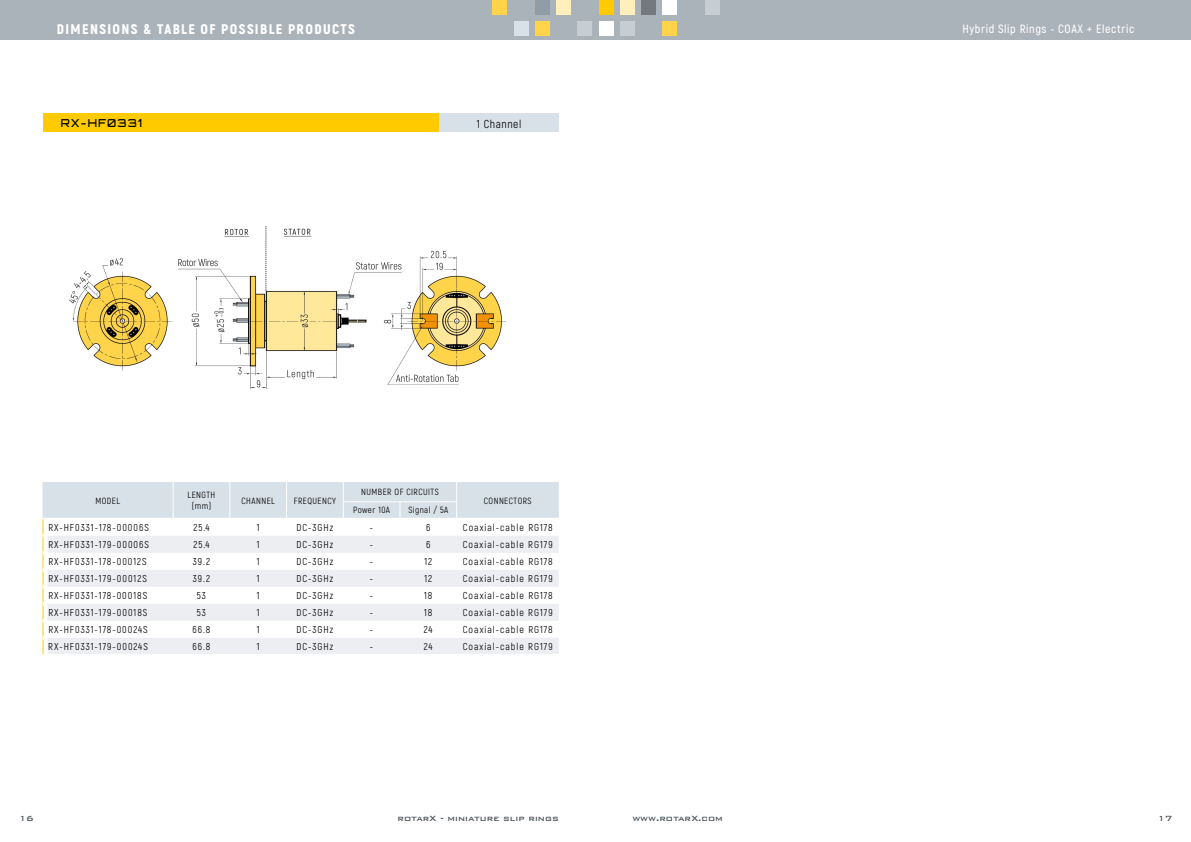
<style>
.page{position:relative;width:1191px;height:842px;background:#fff}
.page>*{position:absolute;margin:0;border:0;box-sizing:border-box;transform-origin:0 0}
.t1{font:900 14px "Akrobat";letter-spacing:.1em;color:#fff}
.t2{font:600 12px "Akrobat";letter-spacing:.05em;color:#fff}
.t3{font:11.5px "Akrobat";letter-spacing:.05em;color:#000}
.t4{font:500 11px "Orbitron";letter-spacing:.1em;color:#000}
.t5{font:10px "Akrobat";letter-spacing:.1em;color:#000}
.t6{font:500 10px "Bank Gothic BT";color:#4c565c}
.t7{font:9px/10.8px "Akrobat";letter-spacing:.05em;color:#000;text-align:center}
</style>
<div class="page">
<div style="left:0;top:0;width:1191px;height:40px;background:#aab3b9"></div>
<div style="left:705px;top:0;width:14px;height:14px;background:#c6ced3"></div>
<div style="left:663px;top:0;width:14px;height:14px;background:#fff"></div>
<div style="left:641px;top:0;width:15px;height:14px;background:#73797c"></div>
<div style="left:620px;top:0;width:14px;height:14px;background:#ffefbd"></div>
<div style="left:599px;top:0;width:14px;height:14px;background:#ffca00"></div>
<div style="left:663px;top:21px;width:14px;height:14px;background:#ffd44a"></div>
<div style="left:620px;top:21px;width:14px;height:14px;background:#c6ced3"></div>
<div style="left:599px;top:21px;width:14px;height:14px;background:#fff"></div>
<div style="left:493px;top:0;width:14px;height:14px;background:#ffd44a"></div>
<div style="left:535px;top:0;width:14px;height:14px;background:#909ca7"></div>
<div style="left:556px;top:0;width:14px;height:14px;background:#ffefbd"></div>
<div style="left:514px;top:21px;width:14px;height:14px;background:#d8e1e8"></div>
<div style="left:535px;top:21px;width:14px;height:14px;background:#ffd44a"></div>
<div style="left:578px;top:21px;width:14px;height:14px;background:#c6ced3"></div>
<img style="left:69px;top:227px;width:437px;height:163px">
<div style="left:43px;top:113px;width:396px;height:19px;background:#ffca00"></div>
<div style="left:439px;top:113px;width:119px;height:19px;background:#d8e1e8"></div>
<svg style="left:43px;top:482px;width:516px;height:173px"></svg>
<hr style="left:46px;top:654px;width:127px;height:2px;background:#fff">
<hr style="left:173px;top:654px;width:57px;height:2px;background:#fff">
<hr style="left:230px;top:654px;width:56px;height:2px;background:#fff">
<hr style="left:286px;top:654px;width:57px;height:2px;background:#fff">
<hr style="left:343px;top:654px;width:57px;height:2px;background:#fff">
<hr style="left:400px;top:654px;width:57px;height:2px;background:#fff">
<hr style="left:457px;top:654px;width:102px;height:2px;background:#fff">
<h1 class="t1" style="left:57px;top:20px;width:300px">DIMENSIONS &amp; TABLE OF POSSIBLE PRODUCTS</h1>
<p class="t2" style="left:962px;top:21px;width:173px">Hybrid Slip Rings - COAX + Electric</p>
<p class="t4" style="left:61px;top:116px;width:83px">RX-HF0331</p>
<p class="t3" style="left:477px;top:117px;width:46px">1 Channel</p>
<p class="t7" style="left:96px;top:495px;width:26px">MODEL</p>
<p class="t7" style="left:188px;top:490px;width:29px">LENGTH (mm)</p>
<p class="t7" style="left:241px;top:495px;width:35px">CHANNEL</p>
<p class="t7" style="left:294px;top:495px;width:44px">FREQUENCY</p>
<p class="t7" style="left:361px;top:486px;width:79px">NUMBER OF CIRCUITS</p>
<p class="t7" style="left:353px;top:505px;width:38px">Power 10A</p>
<p class="t7" style="left:408px;top:505px;width:41px">Signal / 5A</p>
<p class="t7" style="left:484px;top:495px;width:49px">CONNECTORS</p>
<p class="t5" style="left:48px;top:521px;width:102px">RX-HF0331-178-00006S</p>
<p class="t5" style="left:193px;top:521px;width:18px">25.4</p>
<p class="t5" style="left:257px;top:521px;width:4px">1</p>
<p class="t5" style="left:296px;top:521px;width:38px">DC-3GHz</p>
<p class="t5" style="left:370px;top:521px;width:5px">-</p>
<p class="t5" style="left:426px;top:521px;width:6px">6</p>
<p class="t5" style="left:463px;top:521px;width:91px">Coaxial-cable RG178</p>
<p class="t5" style="left:48px;top:538px;width:102px">RX-HF0331-179-00006S</p>
<p class="t5" style="left:193px;top:538px;width:18px">25.4</p>
<p class="t5" style="left:257px;top:538px;width:4px">1</p>
<p class="t5" style="left:296px;top:538px;width:38px">DC-3GHz</p>
<p class="t5" style="left:370px;top:538px;width:5px">-</p>
<p class="t5" style="left:426px;top:538px;width:6px">6</p>
<p class="t5" style="left:463px;top:538px;width:91px">Coaxial-cable RG179</p>
<p class="t5" style="left:48px;top:555px;width:100px">RX-HF0331-178-00012S</p>
<p class="t5" style="left:193px;top:555px;width:19px">39.2</p>
<p class="t5" style="left:257px;top:555px;width:4px">1</p>
<p class="t5" style="left:296px;top:555px;width:38px">DC-3GHz</p>
<p class="t5" style="left:370px;top:555px;width:5px">-</p>
<p class="t5" style="left:424px;top:555px;width:9px">12</p>
<p class="t5" style="left:463px;top:555px;width:91px">Coaxial-cable RG178</p>
<p class="t5" style="left:48px;top:572px;width:100px">RX-HF0331-179-00012S</p>
<p class="t5" style="left:193px;top:572px;width:19px">39.2</p>
<p class="t5" style="left:257px;top:572px;width:4px">1</p>
<p class="t5" style="left:296px;top:572px;width:38px">DC-3GHz</p>
<p class="t5" style="left:370px;top:572px;width:5px">-</p>
<p class="t5" style="left:424px;top:572px;width:9px">12</p>
<p class="t5" style="left:463px;top:572px;width:91px">Coaxial-cable RG179</p>
<p class="t5" style="left:48px;top:589px;width:100px">RX-HF0331-178-00018S</p>
<p class="t5" style="left:197px;top:589px;width:11px">53</p>
<p class="t5" style="left:257px;top:589px;width:4px">1</p>
<p class="t5" style="left:296px;top:589px;width:38px">DC-3GHz</p>
<p class="t5" style="left:370px;top:589px;width:5px">-</p>
<p class="t5" style="left:424px;top:589px;width:10px">18</p>
<p class="t5" style="left:463px;top:589px;width:91px">Coaxial-cable RG178</p>
<p class="t5" style="left:48px;top:606px;width:101px">RX-HF0331-179-00018S</p>
<p class="t5" style="left:197px;top:606px;width:11px">53</p>
<p class="t5" style="left:257px;top:606px;width:4px">1</p>
<p class="t5" style="left:296px;top:606px;width:38px">DC-3GHz</p>
<p class="t5" style="left:370px;top:606px;width:5px">-</p>
<p class="t5" style="left:424px;top:606px;width:10px">18</p>
<p class="t5" style="left:463px;top:606px;width:91px">Coaxial-cable RG179</p>
<p class="t5" style="left:48px;top:623px;width:101px">RX-HF0331-178-00024S</p>
<p class="t5" style="left:192px;top:623px;width:19px">66.8</p>
<p class="t5" style="left:257px;top:623px;width:4px">1</p>
<p class="t5" style="left:296px;top:623px;width:38px">DC-3GHz</p>
<p class="t5" style="left:370px;top:623px;width:5px">-</p>
<p class="t5" style="left:424px;top:623px;width:10px">24</p>
<p class="t5" style="left:463px;top:623px;width:91px">Coaxial-cable RG178</p>
<p class="t5" style="left:48px;top:640px;width:101px">RX-HF0331-179-00024S</p>
<p class="t5" style="left:192px;top:640px;width:19px">66.8</p>
<p class="t5" style="left:257px;top:640px;width:4px">1</p>
<p class="t5" style="left:296px;top:640px;width:38px">DC-3GHz</p>
<p class="t5" style="left:370px;top:640px;width:5px">-</p>
<p class="t5" style="left:424px;top:640px;width:10px">24</p>
<p class="t5" style="left:463px;top:640px;width:91px">Coaxial-cable RG179</p>
<p class="t6" style="left:19px;top:813px;width:16px">16</p>
<p class="t6" style="left:397px;top:812px;width:163px">rotarX - miniature slip rings</p>
<p class="t6" style="left:632px;top:812px;width:92px">www.rotarX.com</p>
<p class="t6" style="left:1157px;top:813px;width:16px">17</p>
</div>
